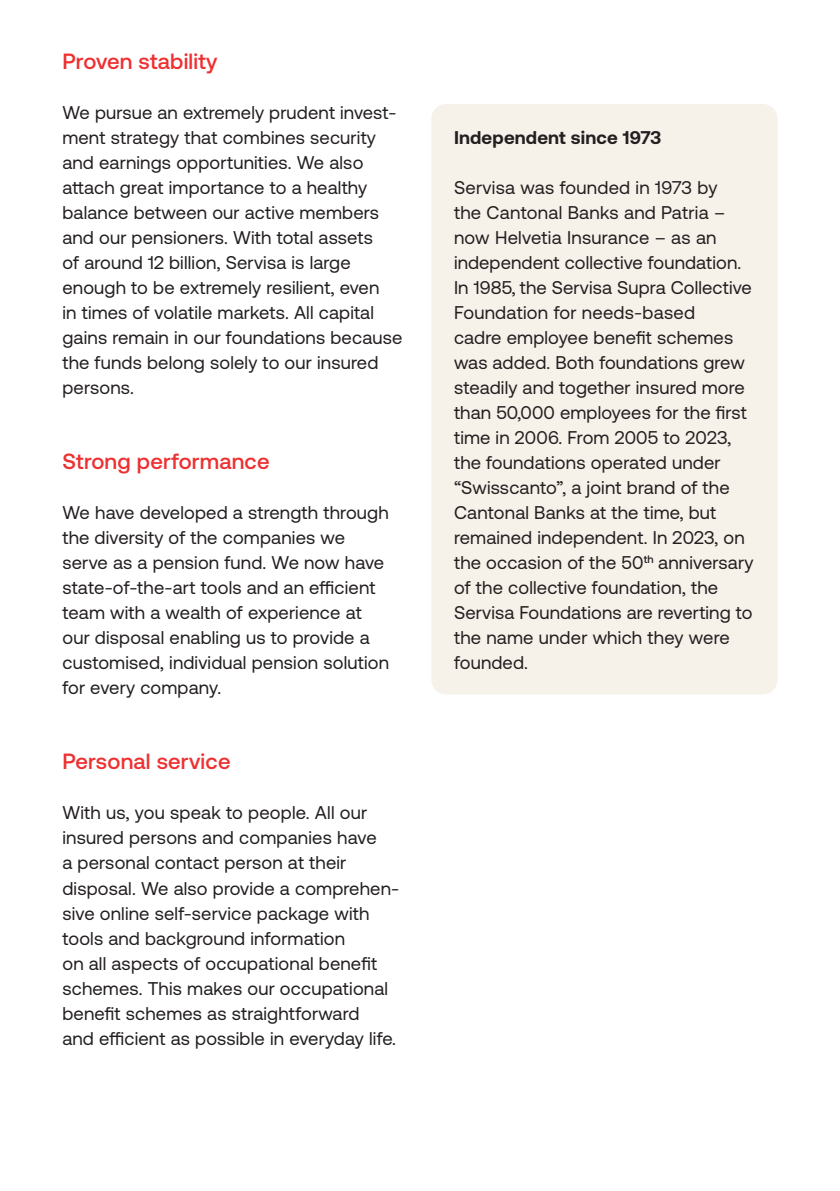
<style>
.page{position:relative;width:840px;height:1191px;background:#fff}
.page>*{position:absolute;margin:0;border:0;box-sizing:border-box;transform-origin:0 0}
.Zwischentitel_gross{font:500 22px "Aeonik Pro";letter-spacing:.01em;color:#ee3031}
.Copytext__on_grid{font:18.4px/25px "Aeonik Pro";letter-spacing:.01em;color:#231f20}
.Copytext__on_grid-2{font:700 18.4px "Aeonik Pro";letter-spacing:.01em;color:#231f20}
</style>
<div class="page">
<div style="left:431px;top:104px;width:346px;height:590px;background:#f6f1e9;border-radius:15px"></div>
<p class="Zwischentitel_gross" style="left:62px;top:49px;width:157px">Proven stability</p>
<p class="Copytext__on_grid" style="left:62px;top:100px;width:341px">We pursue an extremely prudent invest&shy;ment strategy that combines security and earnings opportunities. We also attach great importance to a healthy balance between our active members and our pensioners. With total assets<br>of around 12 billion, Servisa is large enough to be extremely resilient, even<br>in times of volatile markets. All capital gains remain in our foundations because the funds belong solely to our insured persons.</p>
<p class="Zwischentitel_gross" style="left:62px;top:449px;width:208px">Strong performance</p>
<p class="Copytext__on_grid" style="left:62px;top:500px;width:328px">We have developed a strength through the diversity of the companies we serve as a pension fund. We now have state-of-the-art tools and an efficient team with a wealth of experience at our disposal enabling us to provide a customised, individual pension solution for every company.</p>
<p class="Zwischentitel_gross" style="left:62px;top:749px;width:169px">Personal service</p>
<p class="Copytext__on_grid" style="left:62px;top:800px;width:338px">With us, you speak to people. All our insured persons and companies have<br>a personal contact person at their disposal. We also provide a comprehen&shy;sive online self-service package with tools and background information<br>on all aspects of occupational benefit schemes. This makes our occupational benefit schemes as straightforward<br>and efficient as possible in everyday life.</p>
<p class="Copytext__on_grid-2" style="left:454px;top:127px;width:209px">Independent since 1973</p>
<p class="Copytext__on_grid" style="left:454px;top:175px;width:301px">Servisa was founded in 1973 by<br>the Cantonal Banks and Patria – now Helvetia Insurance – as an independent collective foundation.<br>In 1985, the Servisa Supra Collective<br>Foundation for needs-based<br>cadre employee benefit schemes was added. Both foundations grew steadily and together insured more than 50,000 employees for the first time in 2006. From 2005 to 2023, the foundations operated under “Swisscanto”, a joint brand of the<br>Cantonal Banks at the time, but remained independent. In 2023, on the occasion of the 50<sup>th</sup> anniversary of the collective foundation, the<br>Servisa Foundations are reverting to the name under which they were founded.</p>
</div>
